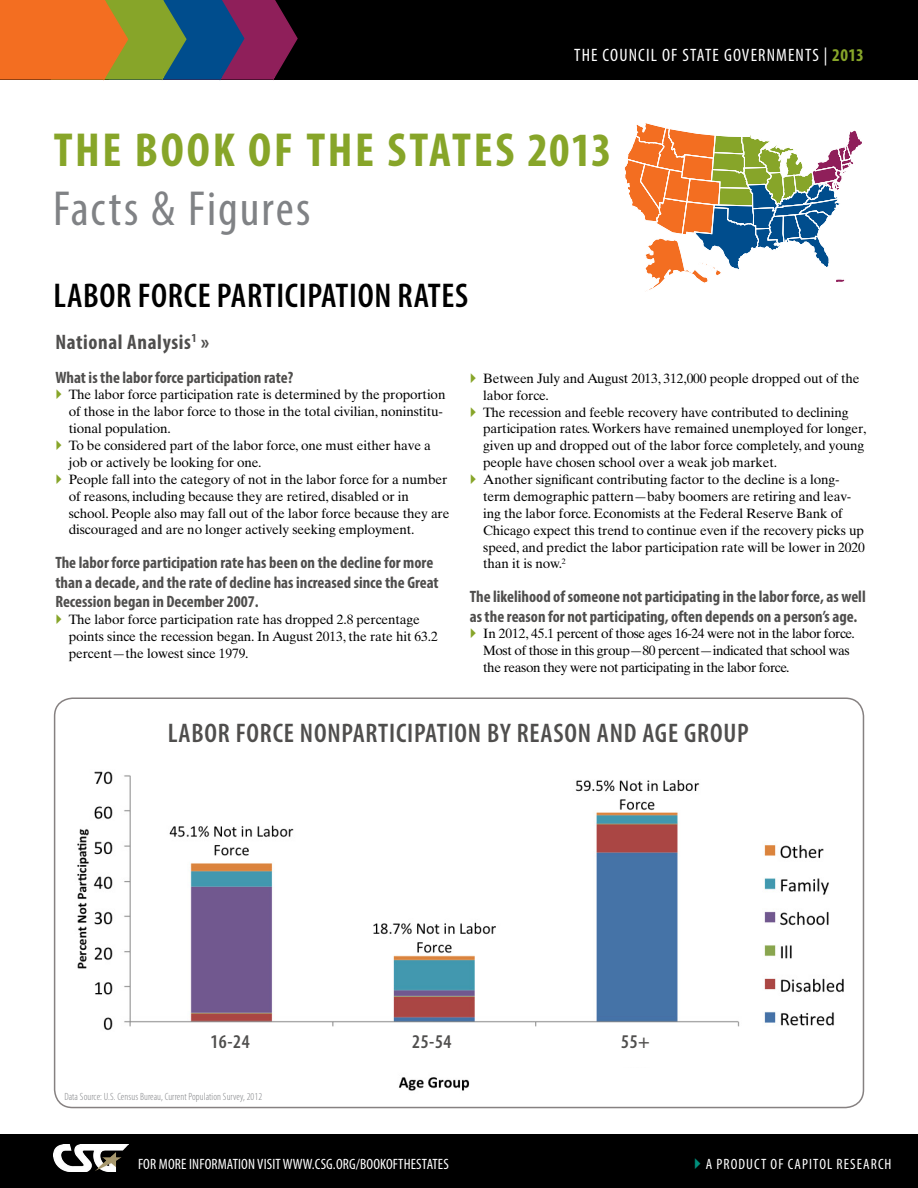
<style>
.page{position:relative;width:918px;height:1188px;background:#fff}
.page>*{position:absolute;margin:0;border:0;box-sizing:border-box;transform-origin:0 0}
.t1{font:condensed 49.5px "Myriad Pro";letter-spacing:.04em;color:#808285}
.t2{font:700 condensed 48px "Myriad Pro";letter-spacing:.055em;color:#87a529}
.t3{font:600 condensed 34.5px "Myriad Pro";letter-spacing:.02em;color:#000}
.t4{font:600 condensed 27px "Myriad Pro";letter-spacing:.03em;color:#4f4e4d}
.t5{font:700 condensed 21px "Myriad Pro";letter-spacing:.03em;color:#4f4e4d}
.t6{font:600 condensed 19.5px "Myriad Pro";letter-spacing:.03em;color:#4f4e4d}
.t7{font:condensed 18px "Myriad Pro";letter-spacing:.065em;color:#fff}
.t8{font:700 condensed 16.5px/19.8px "Myriad Pro";color:#4f4e4d}
.t9{font:condensed 15px "Myriad Pro";letter-spacing:.01em;color:#fff}
.t10{font:condensed 15px "Myriad Pro";letter-spacing:.07em;color:#fff}
.t11{font:13.5px/16.8px "Times Ten LT";letter-spacing:-.01em;color:#000}
.t12{font:13.5px/16.8px "Times Ten LT";letter-spacing:-.03em;color:#000}
.t13{font:300 condensed 10.5px "Myriad Pro";letter-spacing:.01em;color:#808285}
.s1{font-weight:700;color:#87a529}
</style>
<div class="page">
<div style="left:0;top:0;width:918px;height:80px;background:#000"></div>
<div style="left:0;top:1134px;width:918px;height:54px;background:#000"></div>
<img style="left:53px;top:1144px;width:76px;height:28px">
<svg style="left:624px;top:123px;width:238px;height:169px"></svg>
<svg style="left:0;top:0;width:298px;height:81px"></svg>
<img style="left:77px;top:771px;width:767px;height:320px">
<div style="left:54px;top:698px;width:810px;height:410px;border:2px solid #868181;border-radius:18px"></div>
<div style="left:158px;top:1033px;width:540px;height:34px;background:#fff"></div>
<h3 class="t7" style="left:574px;top:44px;width:291px">THE COUNCIL OF STATE GOVERNMENTS | <span class="s1">2013</span></h3>
<h2 class="t2" style="left:54px;top:120px;width:559px">THE BOOK OF THE STATES 2013</h2>
<h1 class="t1" style="left:53px;top:179px;width:259px">Facts &amp; Figures</h1>
<h3 class="t3" style="left:54px;top:275px;width:416px">LABOR FORCE PARTICIPATION RATES</h3>
<h3 class="t5" style="left:55px;top:329px;width:155px">National Analysis<sup>1</sup> »</h3>
<p class="t8" style="left:55px;top:367px;width:239px">What is the labor force participation rate?</p>
<p class="t11" style="left:69px;top:386px;width:382px">The labor force participation rate is determined by the proportion of those in the labor force to those in the total civilian, noninstitu&shy;tional population.<br>To be considered part of the labor force, one must either have a job or actively be looking for one.<br>People fall into the category of not in the labor force for a number of reasons, including because they are retired, disabled or in school. People also may fall out of the labor force because they are discouraged and are no longer actively seeking employment.</p>
<p class="t8" style="left:55px;top:552px;width:385px">The labor force participation rate has been on the decline for more than a decade, and the rate of decline has increased since the Great<br>Recession began in December 2007.</p>
<p class="t11" style="left:69px;top:611px;width:370px">The labor force participation rate has dropped 2.8 percentage points since the recession began. In August 2013, the rate hit 63.2 percent—the lowest since 1979.</p>
<p class="t11" style="left:483px;top:370px;width:385px">Between July and August 2013, 312,000 people dropped out of the labor force.<br>The recession and feeble recovery have contributed to declining participation rates. Workers have remained unemployed for longer, given up and dropped out of the labor force completely, and young people have chosen school over a weak job market.<br>Another significant contributing factor to the decline is a long&shy;term demographic pattern—baby boomers are retiring and leav&shy;ing the labor force. Economists at the Federal Reserve Bank of Chicago expect this trend to continue even if the recovery picks up speed, and predict the labor participation rate will be lower in 2020 than it is now.<sup>2</sup></p>
<p class="t8" style="left:470px;top:586px;width:398px">The likelihood of someone not participating in the labor force, as well as the reason for not participating, often depends on a person’s age.</p>
<p class="t12" style="left:483px;top:625px;width:373px">In 2012, 45.1 percent of those ages 16-24 were not in the labor force.<br>Most of those in this group—80 percent—indicated that school was the reason they were not participating in the labor force.</p>
<h3 class="t4" style="left:168px;top:716px;width:583px">LABOR FORCE NONPARTICIPATION BY REASON AND AGE GROUP</h3>
<h3 class="t6" style="left:210px;top:1029px;width:41px">16-24</h3>
<h3 class="t6" style="left:412px;top:1029px;width:41px">25-54</h3>
<h3 class="t6" style="left:621px;top:1029px;width:30px">55+</h3>
<p class="t13" style="left:64px;top:1090px;width:199px">Data Source: U.S. Census Bureau, Current Population Survey, 2012</p>
<p class="t9" style="left:138px;top:1154px;width:312px">FOR MORE INFORMATION VISIT WWW.CSG.ORG/BOOKOFTHESTATES</p>
<p class="t10" style="left:706px;top:1154px;width:187px">A PRODUCT OF CAPITOL RESEARCH</p>
</div>
